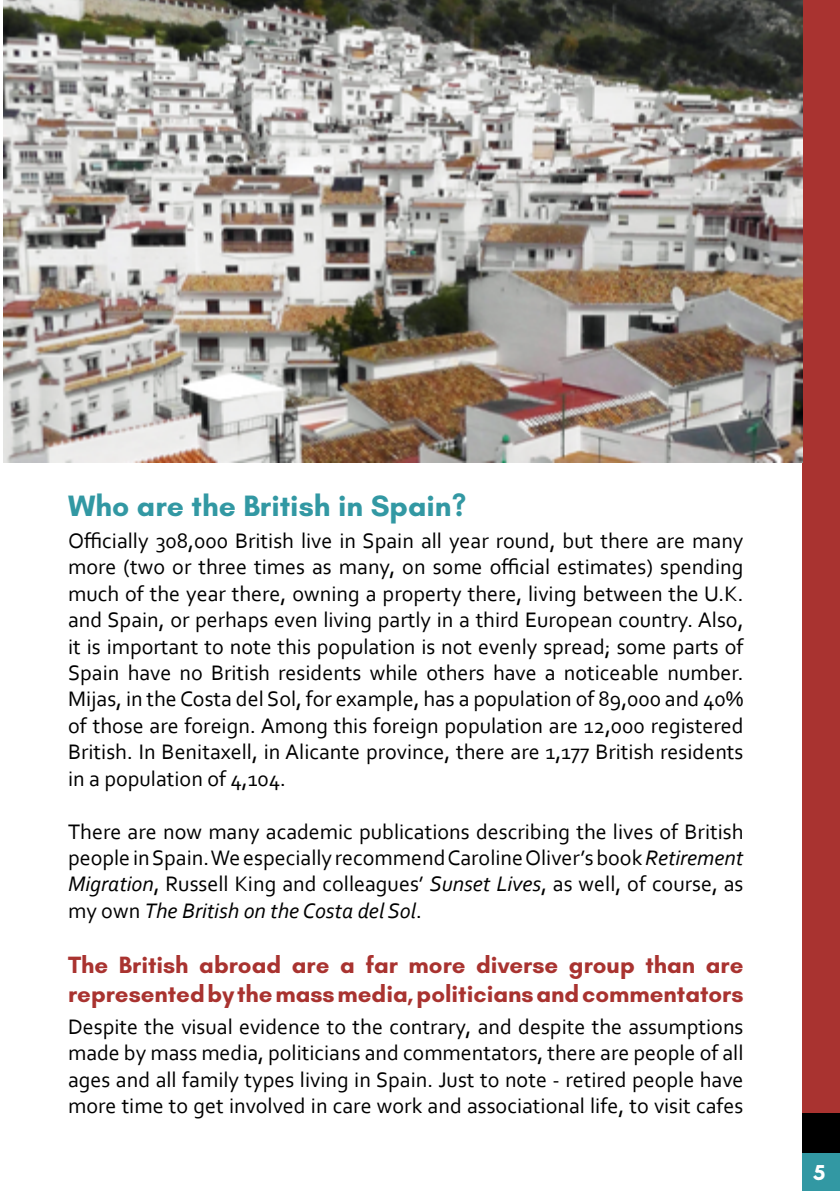
<style>
.page{position:relative;width:840px;height:1191px;background:#fff}
.page>*{position:absolute;margin:0;border:0;box-sizing:border-box;transform-origin:0 0}
.t1{font:700 30px "Glacial Indifference";color:#3298a3}
.t2{font:700 24px/28.8px "Glacial Indifference";color:#a93330}
.t3{font:22px/26.4px "Corbel";color:#000;text-align:justify}
.t4{font:700 22px "Glacial Indifference";color:#fff}
.s1{font-style:italic}
</style>
<div class="page">
<div style="left:801px;top:0;width:38px;height:1191px;background:#a93330"></div>
<div style="left:801px;top:1153px;width:38px;height:38px;background:#3298a3"></div>
<div style="left:801px;top:1113px;width:38px;height:40px;background:#000"></div>
<img style="left:4px;top:0;width:797px;height:462px">
<h1 class="t1" style="left:68px;top:487px;width:399px">Who are the British in Spain?</h1>
<p class="t3" style="left:68px;top:527px;width:676px">Officially 308,000 British live in Spain all year round, but there are many more (two or three times as many, on some official estimates) spending much of the year there, owning a property there, living between the U.K. and Spain, or perhaps even living partly in a third European country. Also, it is important to note this population is not evenly spread; some parts of Spain have no British residents while others have a noticeable number.<br>Mijas, in the Costa del Sol, for example, has a population of 89,000 and 40% of those are foreign. Among this foreign population are 12,000 registered British. In Benitaxell, in Alicante province, there are 1,177 British residents in a population of 4,104.</p>
<p class="t3" style="left:68px;top:817px;width:676px">There are now many academic publications describing the lives of British people in Spain. We especially recommend Caroline Oliver’s book <span class="s1">Retirement Migration</span>, Russell King and colleagues’ <span class="s1">Sunset Lives</span>, as well, of course, as my own <span class="s1">The British on the Costa del Sol</span>.</p>
<p class="t2" style="left:68px;top:950px;width:676px">The British abroad are a far more diverse group than are represented by the mass media, politicians and commentators</p>
<p class="t3" style="left:68px;top:1012px;width:676px">Despite the visual evidence to the contrary, and despite the assumptions made by mass media, politicians and commentators, there are people of all ages and all family types living in Spain. Just to note - retired people have more time to get involved in care work and associational life, to visit cafes</p>
<p class="t4" style="left:813px;top:1158px;width:13px">5</p>
</div>
